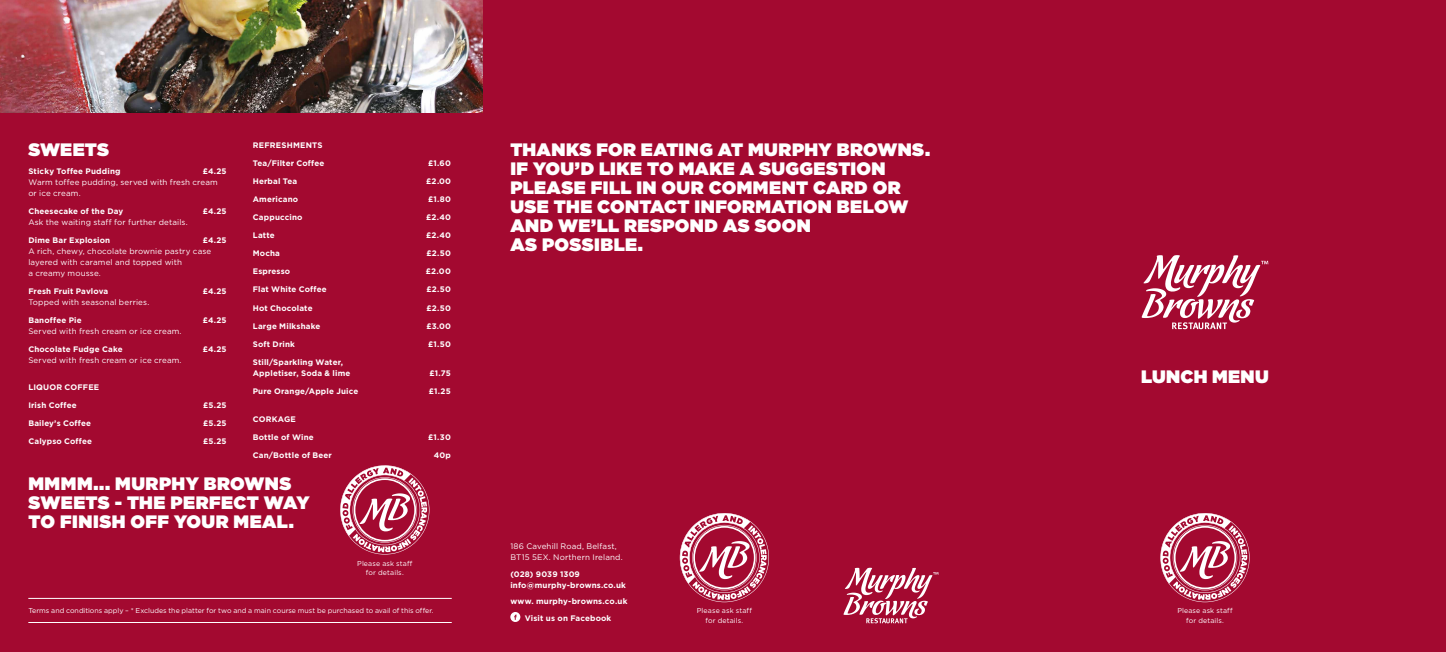
<style>
.page{position:relative;width:1446px;height:652px;background:#a30930}
.page>*{position:absolute;margin:0;border:0;box-sizing:border-box;transform-origin:0 0}
.t1{font:900 18px/19px "Gotham HTF";letter-spacing:.02em;color:#fff}
.t2{font:700 8px/11px "Gotham HTF";letter-spacing:.02em;color:#fff}
.t3{font:8px/11px "Gotham HTF";letter-spacing:.015em;color:#fff}
.t4{font:7px/9px "Gotham HTF";letter-spacing:.005em;color:#fff;text-align:center}
</style>
<div class="page">
<svg style="left:510px;top:612px;width:10px;height:10px"></svg>
<svg style="left:514px;top:615px;width:3px;height:5px"></svg>
<svg style="left:843px;top:568px;width:95px;height:55px"></svg>
<svg style="left:679px;top:513px;width:90px;height:89px"></svg>
<svg style="left:340px;top:465px;width:89px;height:90px"></svg>
<svg style="left:1141px;top:255px;width:127px;height:74px"></svg>
<svg style="left:1160px;top:513px;width:89px;height:89px"></svg>
<hr style="left:28px;top:598px;width:424px;height:1px;background:#fff">
<hr style="left:28px;top:622px;width:424px;height:1px;background:#fff">
<img style="left:0;top:0;width:482px;height:112px">
<p class="t2" style="left:253px;top:139px;width:71px">REFRESHMENTS</p>
<p class="t2" style="left:253px;top:157px;width:73px">Tea/Filter Coffee</p>
<p class="t2" style="left:428px;top:157px;width:24px">£1.60</p>
<p class="t2" style="left:253px;top:175px;width:46px">Herbal Tea</p>
<p class="t2" style="left:426px;top:175px;width:26px">£2.00</p>
<p class="t2" style="left:253px;top:193px;width:47px">Americano</p>
<p class="t2" style="left:428px;top:193px;width:24px">£1.80</p>
<p class="t2" style="left:253px;top:212px;width:51px">Cappuccino</p>
<p class="t2" style="left:426px;top:212px;width:26px">£2.40</p>
<p class="t2" style="left:253px;top:230px;width:23px">Latte</p>
<p class="t2" style="left:426px;top:230px;width:26px">£2.40</p>
<p class="t2" style="left:253px;top:248px;width:29px">Mocha</p>
<p class="t2" style="left:426px;top:248px;width:26px">£2.50</p>
<p class="t2" style="left:253px;top:266px;width:39px">Espresso</p>
<p class="t2" style="left:426px;top:266px;width:26px">£2.00</p>
<p class="t2" style="left:253px;top:284px;width:75px">Flat White Coffee</p>
<p class="t2" style="left:426px;top:284px;width:26px">£2.50</p>
<p class="t2" style="left:253px;top:302px;width:61px">Hot Chocolate</p>
<p class="t2" style="left:426px;top:302px;width:26px">£2.50</p>
<p class="t2" style="left:253px;top:320px;width:69px">Large Milkshake</p>
<p class="t2" style="left:426px;top:320px;width:26px">£3.00</p>
<p class="t2" style="left:253px;top:338px;width:44px">Soft Drink</p>
<p class="t2" style="left:428px;top:338px;width:24px">£1.50</p>
<p class="t2" style="left:253px;top:356px;width:99px">Still/Sparkling Water,<br>Appletiser, Soda &amp; lime</p>
<p class="t2" style="left:429px;top:367px;width:23px">£1.75</p>
<p class="t2" style="left:253px;top:385px;width:107px">Pure Orange/Apple Juice</p>
<p class="t2" style="left:429px;top:385px;width:23px">£1.25</p>
<p class="t2" style="left:253px;top:413px;width:45px">CORKAGE</p>
<p class="t2" style="left:253px;top:432px;width:62px">Bottle of Wine</p>
<p class="t2" style="left:428px;top:432px;width:24px">£1.30</p>
<p class="t2" style="left:253px;top:450px;width:81px">Can/Bottle of Beer</p>
<p class="t2" style="left:434px;top:450px;width:19px">40p</p>
<h1 class="t1" style="left:28px;top:474px;width:283px">MMMM... MURPHY BROWNS<br>SWEETS - THE PERFECT WAY<br>TO FINISH OFF YOUR MEAL.</h1>
<h1 class="t1" style="left:28px;top:140px;width:82px">SWEETS</h1>
<p class="t2" style="left:28px;top:165px;width:94px">Sticky Toffee Pudding</p>
<p class="t2" style="left:203px;top:165px;width:25px">£4.25</p>
<p class="t3" style="left:28px;top:176px;width:191px">Warm toffee pudding, served with fresh cream or ice cream.</p>
<p class="t2" style="left:28px;top:205px;width:96px">Cheesecake of the Day</p>
<p class="t2" style="left:203px;top:205px;width:25px">£4.25</p>
<p class="t3" style="left:28px;top:217px;width:161px">Ask the waiting staff for further details.</p>
<p class="t2" style="left:28px;top:235px;width:83px">Dime Bar Explosion</p>
<p class="t2" style="left:203px;top:235px;width:25px">£4.25</p>
<p class="t3" style="left:28px;top:246px;width:184px">A rich, chewy, chocolate brownie pastry case layered with caramel and topped with<br>a creamy mousse.</p>
<p class="t2" style="left:28px;top:286px;width:81px">Fresh Fruit Pavlova</p>
<p class="t2" style="left:203px;top:286px;width:25px">£4.25</p>
<p class="t3" style="left:28px;top:297px;width:122px">Topped with seasonal berries.</p>
<p class="t2" style="left:28px;top:315px;width:55px">Banoffee Pie</p>
<p class="t2" style="left:203px;top:315px;width:25px">£4.25</p>
<p class="t3" style="left:28px;top:326px;width:155px">Served with fresh cream or ice cream.</p>
<p class="t2" style="left:28px;top:344px;width:96px">Chocolate Fudge Cake</p>
<p class="t2" style="left:203px;top:344px;width:25px">£4.25</p>
<p class="t3" style="left:28px;top:355px;width:155px">Served with fresh cream or ice cream.</p>
<p class="t2" style="left:28px;top:381px;width:72px">LIQUOR COFFEE</p>
<p class="t2" style="left:28px;top:399px;width:50px">Irish Coffee</p>
<p class="t2" style="left:203px;top:399px;width:25px">£5.25</p>
<p class="t2" style="left:28px;top:418px;width:64px">Bailey’s Coffee</p>
<p class="t2" style="left:203px;top:418px;width:25px">£5.25</p>
<p class="t2" style="left:28px;top:436px;width:65px">Calypso Coffee</p>
<p class="t2" style="left:203px;top:436px;width:25px">£5.25</p>
<p class="t4" style="left:357px;top:559px;width:57px">Please ask staff for details.</p>
<p class="t4" style="left:28px;top:606px;width:407px">Terms and conditions apply – * Excludes the platter for two and a main course must be purchased to avail of this offer.</p>
<h1 class="t1" style="left:510px;top:140px;width:421px">THANKS FOR EATING AT MURPHY BROWNS.<br>IF YOU’D LIKE TO MAKE A SUGGESTION<br>PLEASE FILL IN OUR COMMENT CARD OR<br>USE THE CONTACT INFORMATION BELOW<br>AND WE’LL RESPOND AS SOON<br>AS POSSIBLE.</h1>
<p class="t3" style="left:510px;top:540px;width:114px">186 Cavehill Road, Belfast,<br>BT15 5EX. Northern Ireland.</p>
<p class="t2" style="left:510px;top:568px;width:117px">(028) 9039 1309 info@murphy-browns.co.uk</p>
<p class="t2" style="left:510px;top:593px;width:119px;line-height:16.7px;text-align:center">www. murphy-browns.co.uk<br>Visit us on Facebook</p>
<p class="t4" style="left:697px;top:606px;width:57px">Please ask staff for details.</p>
<h1 class="t1" style="left:1141px;top:367px;width:129px">LUNCH MENU</h1>
<p class="t4" style="left:1177px;top:606px;width:57px">Please ask staff for details.</p>
</div>
